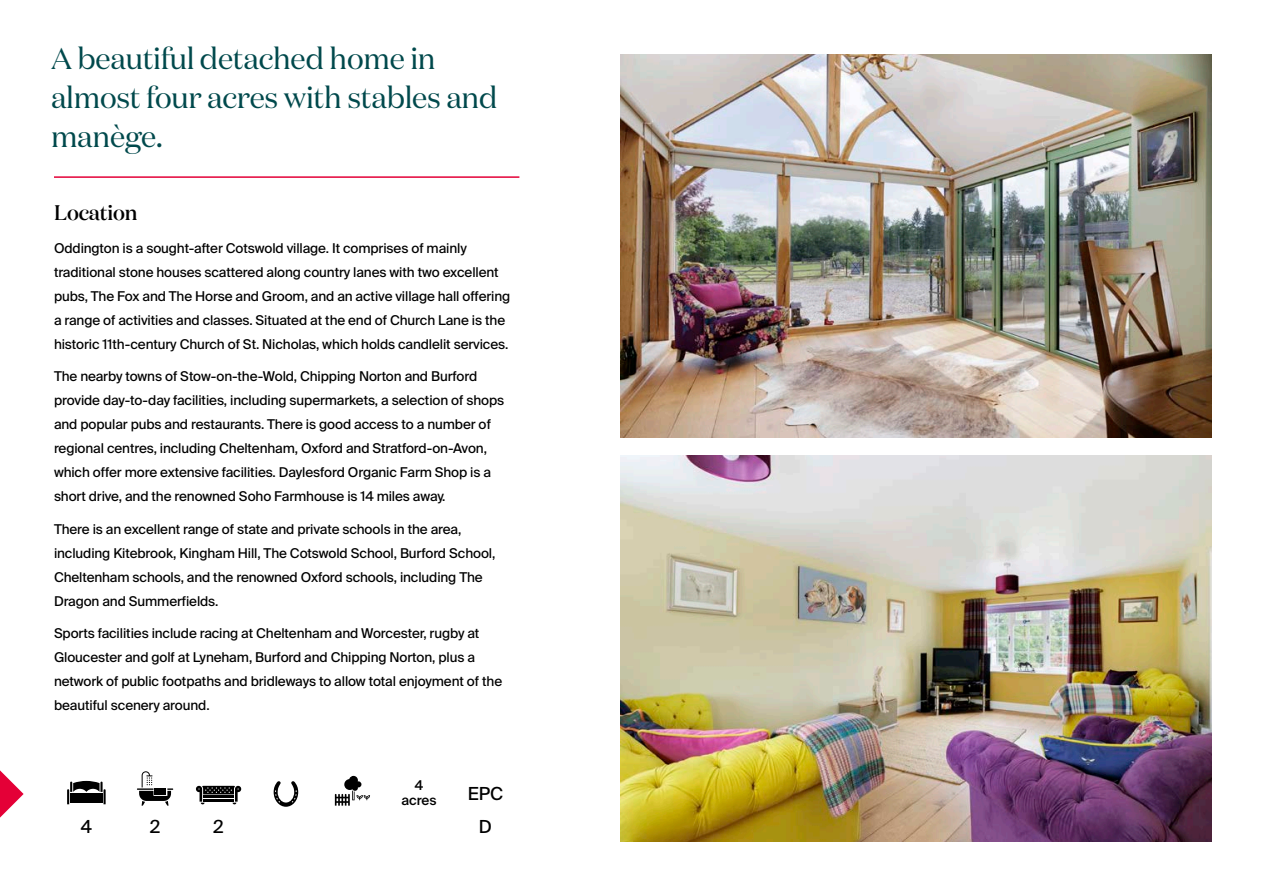
<style>
.page{position:relative;width:1263px;height:893px;background:#fff}
.page>*{position:absolute;margin:0;border:0;box-sizing:border-box;transform-origin:0 0}
.t1{font:30px/39px "Domaine Display";letter-spacing:-.01em;color:#00494c}
.t2{font:500 21px "Domaine Display";letter-spacing:-.01em;color:#000}
.t3{font:18px "Suisse Intl";color:#000}
.t4{font:13.5px/24px "Suisse Intl";letter-spacing:-.01em;color:#000}
.t5{font:500 13.5px/15px "Suisse Intl";color:#000;text-align:center}
</style>
<div class="page">
<hr style="left:54px;top:176px;width:465px;height:2px;background:#e40037">
<img style="left:621px;top:54px;width:591px;height:383px">
<img style="left:621px;top:455px;width:591px;height:387px">
<svg style="left:0;top:770px;width:24px;height:48px"></svg>
<svg style="left:137px;top:771px;width:36px;height:35px"></svg>
<svg style="left:67px;top:781px;width:39px;height:23px"></svg>
<svg style="left:196px;top:786px;width:45px;height:18px"></svg>
<svg style="left:335px;top:776px;width:35px;height:30px"></svg>
<svg style="left:274px;top:781px;width:24px;height:26px"></svg>
<h1 class="t1" style="left:51px;top:39px;width:448px">A beautiful detached home in almost four acres with stables and manège.</h1>
<h2 class="t2" style="left:54px;top:197px;width:85px">Location</h2>
<p class="t4" style="left:54px;top:236px;width:458px">Oddington is a sought-after Cotswold village. It comprises of mainly traditional stone houses scattered along country lanes with two excellent pubs, The Fox and The Horse and Groom, and an active village hall offering a range of activities and classes. Situated at the end of Church Lane is the historic 11th-century Church of St. Nicholas, which holds candlelit services.</p>
<p class="t4" style="left:54px;top:364px;width:452px">The nearby towns of Stow-on-the-Wold, Chipping Norton and Burford provide day-to-day facilities, including supermarkets, a selection of shops and popular pubs and restaurants. There is good access to a number of regional centres, including Cheltenham, Oxford and Stratford-on-Avon, which offer more extensive facilities. Daylesford Organic Farm Shop is a short drive, and the renowned Soho Farmhouse is 14 miles away.</p>
<p class="t4" style="left:54px;top:517px;width:443px">There is an excellent range of state and private schools in the area, including Kitebrook, Kingham Hill, The Cotswold School, Burford School, Cheltenham schools, and the renowned Oxford schools, including The Dragon and Summerfields.</p>
<p class="t4" style="left:54px;top:621px;width:450px">Sports facilities include racing at Cheltenham and Worcester, rugby at Gloucester and golf at Lyneham, Burford and Chipping Norton, plus a network of public footpaths and bridleways to allow total enjoyment of the beautiful scenery around.</p>
<p class="t5" style="left:401px;top:778px;width:37px">4 acres</p>
<h3 class="t3" style="left:468px;top:783px;width:37px">EPC</h3>
<h3 class="t3" style="left:81px;top:816px;width:13px">4</h3>
<h3 class="t3" style="left:150px;top:816px;width:12px">2</h3>
<h3 class="t3" style="left:213px;top:816px;width:12px">2</h3>
<h3 class="t3" style="left:479px;top:816px;width:15px">D</h3>
</div>
